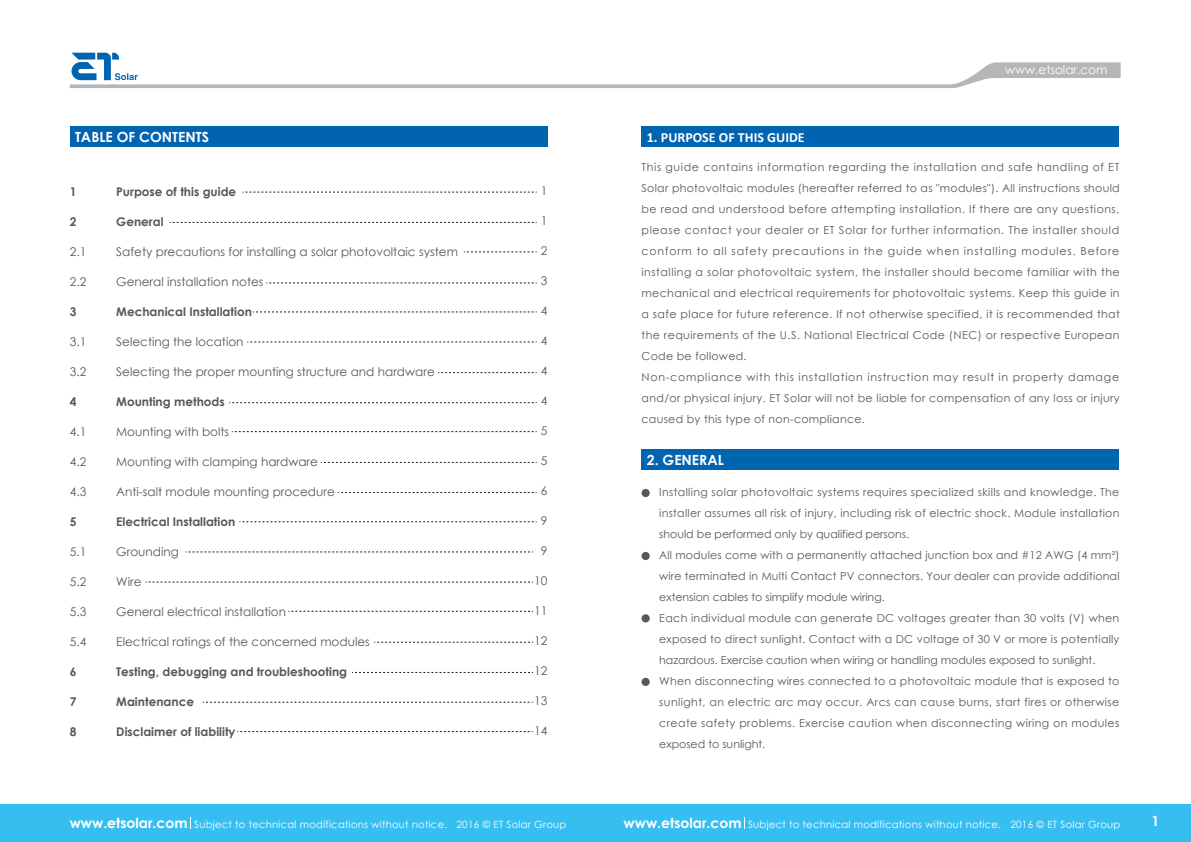
<style>
.page{position:relative;width:1191px;height:842px;background:#fff}
.page>*{position:absolute;margin:0;border:0;box-sizing:border-box;transform-origin:0 0}
.t1{font:700 14px "Century Gothic";color:#fff}
.t2{font:700 14px "Calibri";color:#fff}
.t3{font:12px "Century Gothic";color:#595757}
.t4{font:700 12px "Century Gothic";color:#595757}
.t5{font:12px "Century Gothic";color:#fff}
.t6{font:11px/21px "Century Gothic";letter-spacing:.03em;color:#595757}
.t7{font:10px "Century Gothic";letter-spacing:.025em;color:#fff}
.s1{font-weight:700;font-size:14px}
</style>
<div class="page">
<div style="left:0;top:804px;width:1191px;height:38px;background:#37bef0"></div>
<svg style="left:744px;top:817px;width:1px;height:12px"></svg>
<svg style="left:242px;top:192px;width:294px;height:1px"></svg>
<svg style="left:170px;top:222px;width:366px;height:1px"></svg>
<svg style="left:464px;top:252px;width:72px;height:1px"></svg>
<svg style="left:266px;top:283px;width:270px;height:1px"></svg>
<svg style="left:253px;top:312px;width:283px;height:1px"></svg>
<svg style="left:247px;top:342px;width:289px;height:1px"></svg>
<svg style="left:438px;top:372px;width:98px;height:1px"></svg>
<svg style="left:229px;top:403px;width:307px;height:1px"></svg>
<svg style="left:232px;top:431px;width:304px;height:1px"></svg>
<svg style="left:321px;top:462px;width:215px;height:1px"></svg>
<svg style="left:338px;top:492px;width:198px;height:1px"></svg>
<svg style="left:239px;top:521px;width:297px;height:1px"></svg>
<svg style="left:185px;top:552px;width:348px;height:1px"></svg>
<svg style="left:146px;top:582px;width:387px;height:1px"></svg>
<svg style="left:288px;top:611px;width:245px;height:1px"></svg>
<svg style="left:374px;top:642px;width:159px;height:1px"></svg>
<svg style="left:352px;top:672px;width:181px;height:1px"></svg>
<svg style="left:203px;top:702px;width:329px;height:1px"></svg>
<svg style="left:237px;top:731px;width:295px;height:1px"></svg>
<div style="left:70px;top:126px;width:477px;height:21px;background:#0064b1"></div>
<div style="left:641px;top:126px;width:478px;height:21px;background:#0064b1"></div>
<div style="left:641px;top:450px;width:478px;height:20px;background:#0064b1"></div>
<div style="left:641px;top:489px;width:8px;height:8px;background:#595757;border-radius:50%"></div>
<div style="left:641px;top:552px;width:8px;height:8px;background:#595757;border-radius:50%"></div>
<div style="left:641px;top:614px;width:8px;height:8px;background:#595757;border-radius:50%"></div>
<div style="left:641px;top:678px;width:8px;height:8px;background:#595757;border-radius:50%"></div>
<svg style="left:70px;top:53px;width:1050px;height:35px"></svg>
<p class="t1" style="left:75px;top:126px;width:135px">TABLE OF CONTENTS</p>
<p class="t2" style="left:647px;top:128px;width:159px">1. PURPOSE OF THIS GUIDE</p>
<p class="t5" style="left:1005px;top:61px;width:104px">www.etsolar.com</p>
<p class="t4" style="left:70px;top:183px;width:8px">1</p>
<p class="t4" style="left:70px;top:213px;width:8px">2</p>
<p class="t3" style="left:70px;top:244px;width:18px">2.1</p>
<p class="t3" style="left:70px;top:274px;width:18px">2.2</p>
<p class="t4" style="left:70px;top:303px;width:8px">3</p>
<p class="t3" style="left:70px;top:334px;width:18px">3.1</p>
<p class="t3" style="left:70px;top:364px;width:18px">3.2</p>
<p class="t4" style="left:70px;top:393px;width:8px">4</p>
<p class="t3" style="left:70px;top:424px;width:18px">4.1</p>
<p class="t3" style="left:70px;top:454px;width:18px">4.2</p>
<p class="t3" style="left:70px;top:484px;width:18px">4.3</p>
<p class="t4" style="left:70px;top:513px;width:8px">5</p>
<p class="t3" style="left:70px;top:544px;width:18px">5.1</p>
<p class="t3" style="left:70px;top:574px;width:18px">5.2</p>
<p class="t3" style="left:70px;top:604px;width:18px">5.3</p>
<p class="t3" style="left:70px;top:634px;width:18px">5.4</p>
<p class="t4" style="left:70px;top:663px;width:8px">6</p>
<p class="t4" style="left:70px;top:693px;width:8px">7</p>
<p class="t4" style="left:70px;top:723px;width:8px">8</p>
<p class="t4" style="left:116px;top:183px;width:122px">Purpose of this guide</p>
<p class="t4" style="left:116px;top:213px;width:49px">General</p>
<p class="t3" style="left:116px;top:244px;width:343px">Safety precautions for installing a solar photovoltaic system</p>
<p class="t3" style="left:116px;top:274px;width:149px">General installation notes</p>
<p class="t4" style="left:116px;top:303px;width:137px">Mechanical Installation</p>
<p class="t3" style="left:116px;top:334px;width:129px">Selecting the location</p>
<p class="t3" style="left:116px;top:364px;width:320px">Selecting the proper mounting structure and hardware</p>
<p class="t4" style="left:116px;top:393px;width:110px">Mounting methods</p>
<p class="t3" style="left:116px;top:424px;width:114px">Mounting with bolts</p>
<p class="t3" style="left:116px;top:454px;width:203px">Mounting with clamping hardware</p>
<p class="t3" style="left:116px;top:484px;width:220px">Anti-salt module mounting procedure</p>
<p class="t4" style="left:116px;top:513px;width:121px">Electrical Installation</p>
<p class="t3" style="left:116px;top:544px;width:64px">Grounding</p>
<p class="t3" style="left:116px;top:574px;width:27px">Wire</p>
<p class="t3" style="left:116px;top:604px;width:171px">General electrical installation</p>
<p class="t3" style="left:116px;top:634px;width:255px">Electrical ratings of the concerned modules</p>
<p class="t4" style="left:116px;top:663px;width:232px">Testing, debugging and troubleshooting</p>
<p class="t4" style="left:116px;top:693px;width:79px">Maintenance</p>
<p class="t4" style="left:116px;top:723px;width:121px">Disclaimer of liability</p>
<p class="t3" style="left:541px;top:182px;width:8px">1</p>
<p class="t3" style="left:541px;top:212px;width:8px">1</p>
<p class="t3" style="left:541px;top:242px;width:8px">2</p>
<p class="t3" style="left:541px;top:272px;width:8px">3</p>
<p class="t3" style="left:541px;top:302px;width:8px">4</p>
<p class="t3" style="left:541px;top:332px;width:8px">4</p>
<p class="t3" style="left:541px;top:362px;width:8px">4</p>
<p class="t3" style="left:541px;top:392px;width:8px">4</p>
<p class="t3" style="left:541px;top:422px;width:8px">5</p>
<p class="t3" style="left:541px;top:452px;width:8px">5</p>
<p class="t3" style="left:541px;top:482px;width:8px">6</p>
<p class="t3" style="left:541px;top:512px;width:8px">9</p>
<p class="t3" style="left:541px;top:542px;width:8px">9</p>
<p class="t3" style="left:534px;top:572px;width:15px">10</p>
<p class="t3" style="left:534px;top:602px;width:15px">11</p>
<p class="t3" style="left:534px;top:632px;width:15px">12</p>
<p class="t3" style="left:534px;top:662px;width:15px">12</p>
<p class="t3" style="left:534px;top:692px;width:15px">13</p>
<p class="t3" style="left:534px;top:722px;width:15px">14</p>
<p class="t6" style="left:641px;top:156px;width:480px">This guide contains information regarding the installation and safe handling of ET Solar photovoltaic modules (hereafter referred to as "modules"). All instructions should be read and understood before attempting installation. If there are any questions, please contact your dealer or ET Solar for further information. The installer should conform to all safety precautions in the guide when installing modules. Before installing a solar photovoltaic system, the installer should become familiar with the mechanical and electrical requirements for photovoltaic systems. Keep this guide in a safe place for future reference. If not otherwise specified, it is recommended that the requirements of the U.S. National Electrical Code (NEC) or respective European Code be followed.<br>Non-compliance with this installation instruction may result in property damage and/or physical injury. ET Solar will not be liable for compensation of any loss or injury caused by this type of non-compliance.</p>
<p class="t1" style="left:647px;top:449px;width:78px">2. GENERAL</p>
<p class="t6" style="left:659px;top:481px;width:462px">Installing solar photovoltaic systems requires specialized skills and knowledge. The installer assumes all risk of injury, including risk of electric shock. Module installation should be performed only by qualified persons.<br>All modules come with a permanently attached junction box and #12 AWG (4 mm²) wire terminated in Multi Contact PV connectors. Your dealer can provide additional extension cables to simplify module wiring.<br>Each individual module can generate DC voltages greater than 30 volts (V) when exposed to direct sunlight. Contact with a DC voltage of 30 V or more is potentially hazardous. Exercise caution when wiring or handling modules exposed to sunlight.<br>When disconnecting wires connected to a photovoltaic module that is exposed to sunlight, an electric arc may occur. Arcs can cause burns, start fires or otherwise create safety problems. Exercise caution when disconnecting wiring on modules exposed to sunlight.</p>
<p class="t7" style="left:70px;top:817px;width:498px"><span class="s1">www.etsolar.com</span> Subject to technical modifications without notice. 2016 © ET Solar Group</p>
<p class="t7" style="left:623px;top:817px;width:498px"><span class="s1">www.etsolar.com</span> Subject to technical modifications without notice. 2016 © ET Solar Group</p>
<p class="t1" style="left:1151px;top:811px;width:9px">1</p>
</div>
